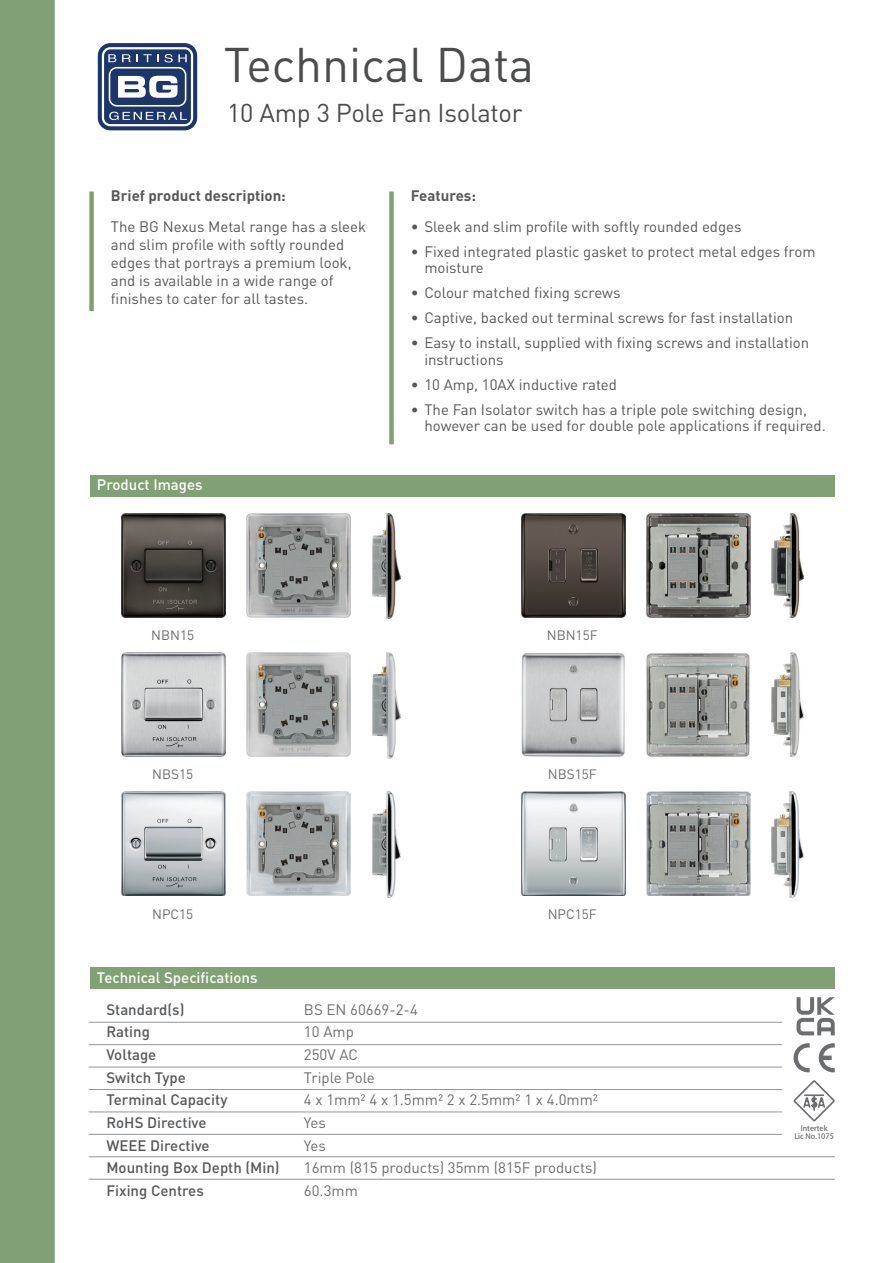
<style>
.page{position:relative;width:893px;height:1263px;background:#fff}
.page>*{position:absolute;margin:0;border:0;box-sizing:border-box;transform-origin:0 0}
.t1{font:48px "DIN Pro";color:#4b4c4d}
.t2{font:25.5px "DIN Pro";letter-spacing:-.01em;color:#4b4c4d}
.t3{font:15px/18px "DIN Pro";color:#57585a}
.t4{font:15px/22.6px "DIN Pro";color:#6c6d70}
.t5{font:500 15px/22.6px "DIN Pro";color:#57585a}
.t6{font:500 15px "DIN Pro";color:#fff}
.t7{font:700 15px "DIN Pro";color:#57585a}
.t8{font:13.5px "DIN Pro";color:#6c6d70}
.t9{font:7.5px/8.2px "Adobe Heiti Std";color:#6c6d70;text-align:center}
</style>
<div class="page">
<div style="left:0;top:0;width:55px;height:1263px;background:#80a174"></div>
<div style="left:98px;top:43px;width:99px;height:87px;background:linear-gradient(to right,#1c366c,#1c366c);border-radius:13px"></div>
<svg style="left:102px;top:47px;width:91px;height:79px"></svg>
<div style="left:389px;top:191px;width:5px;height:253px;background:#80a174"></div>
<div style="left:89px;top:191px;width:5px;height:120px;background:#80a174"></div>
<div style="left:90px;top:475px;width:745px;height:22px;background:#80a174"></div>
<img style="left:122px;top:513px;width:104px;height:104px">
<img style="left:122px;top:653px;width:104px;height:104px">
<img style="left:122px;top:792px;width:104px;height:104px">
<img style="left:521px;top:513px;width:104px;height:104px">
<img style="left:521px;top:653px;width:104px;height:104px">
<img style="left:521px;top:792px;width:104px;height:104px">
<img style="left:247px;top:513px;width:104px;height:104px">
<img style="left:247px;top:653px;width:104px;height:103px">
<img style="left:247px;top:792px;width:104px;height:104px">
<img style="left:646px;top:513px;width:104px;height:104px">
<img style="left:646px;top:653px;width:104px;height:104px">
<img style="left:646px;top:792px;width:104px;height:104px">
<img style="left:372px;top:513px;width:29px;height:106px">
<img style="left:372px;top:653px;width:28px;height:105px">
<img style="left:372px;top:792px;width:29px;height:105px">
<img style="left:772px;top:513px;width:31px;height:104px">
<img style="left:772px;top:653px;width:31px;height:104px">
<img style="left:772px;top:792px;width:31px;height:105px">
<div style="left:90px;top:967px;width:745px;height:22px;background:#80a174"></div>
<hr style="left:89px;top:1022px;width:693px;height:1px;background:#939598">
<hr style="left:89px;top:1134px;width:693px;height:1px;background:#939598">
<hr style="left:89px;top:1067px;width:693px;height:1px;background:#939598">
<hr style="left:89px;top:1112px;width:693px;height:1px;background:#939598">
<hr style="left:89px;top:1044px;width:693px;height:1px;background:#939598">
<hr style="left:89px;top:1156px;width:746px;height:1px;background:#939598">
<hr style="left:89px;top:1089px;width:693px;height:1px;background:#939598">
<hr style="left:89px;top:1179px;width:746px;height:1px;background:#939598">
<svg style="left:794px;top:1043px;width:16px;height:29px"></svg>
<svg style="left:819px;top:1043px;width:16px;height:29px"></svg>
<svg style="left:797px;top:997px;width:38px;height:38px"></svg>
<svg style="left:793px;top:1080px;width:42px;height:41px"></svg>
<h1 class="t1" style="left:224px;top:32px;width:312px">Technical Data</h1>
<h2 class="t2" style="left:227px;top:95px;width:297px">10 Amp 3 Pole Fan Isolator</h2>
<p class="t7" style="left:111px;top:185px;width:177px">Brief product description:</p>
<p class="t3" style="left:111px;top:217px;width:257px">The BG Nexus Metal range has a sleek and slim profile with softly rounded edges that portrays a premium look, and is available in a wide range of finishes to cater for all tastes.</p>
<p class="t6" style="left:97px;top:475px;width:107px">Product Images</p>
<p class="t7" style="left:411px;top:185px;width:67px">Features:</p>
<p class="t3" style="left:411px;top:217px;width:332px">• Sleek and slim profile with softly rounded edges</p>
<p class="t3" style="left:424px;top:243px;width:393px;line-height:16.5px;text-indent:-14px">• Fixed integrated plastic gasket to protect metal edges from moisture</p>
<p class="t3" style="left:411px;top:283px;width:211px">• Colour matched fixing screws</p>
<p class="t3" style="left:411px;top:308px;width:384px">• Captive, backed out terminal screws for fast installation</p>
<p class="t3" style="left:424px;top:334px;width:386px;line-height:16.5px;text-indent:-14px">• Easy to install, supplied with fixing screws and installation instructions</p>
<p class="t3" style="left:411px;top:375px;width:208px">• 10 Amp, 10AX inductive rated</p>
<p class="t3" style="left:424px;top:401px;width:403px;line-height:16.5px;text-indent:-14px">• The Fan Isolator switch has a triple pole switching design, however can be used for double pole applications if required.</p>
<p class="t8" style="left:151px;top:626px;width:44px">NBN15</p>
<p class="t8" style="left:547px;top:626px;width:52px">NBN15F</p>
<p class="t8" style="left:152px;top:765px;width:42px">NBS15</p>
<p class="t8" style="left:548px;top:765px;width:50px">NBS15F</p>
<p class="t8" style="left:152px;top:905px;width:43px">NPC15</p>
<p class="t8" style="left:548px;top:905px;width:50px">NPC15F</p>
<p class="t6" style="left:97px;top:967px;width:162px">Technical Specifications</p>
<p class="t5" style="left:106px;top:997px;width:175px">Standard(s)<br>Rating<br>Voltage<br>Switch Type<br>Terminal Capacity<br>RoHS Directive<br>WEEE Directive<br>Mounting Box Depth (Min)<br>Fixing Centres</p>
<p class="t4" style="left:304px;top:997px;width:296px">BS EN 60669-2-4<br>10 Amp<br>250V AC<br>Triple Pole<br>4 x 1mm² 4 x 1.5mm² 2 x 2.5mm² 1 x 4.0mm²<br>Yes<br>Yes<br>16mm (815 products) 35mm (815F products)<br>60.3mm</p>
<p class="t9" style="left:794px;top:1124px;width:41px">Intertek<br>Lic No.1075</p>
</div>
